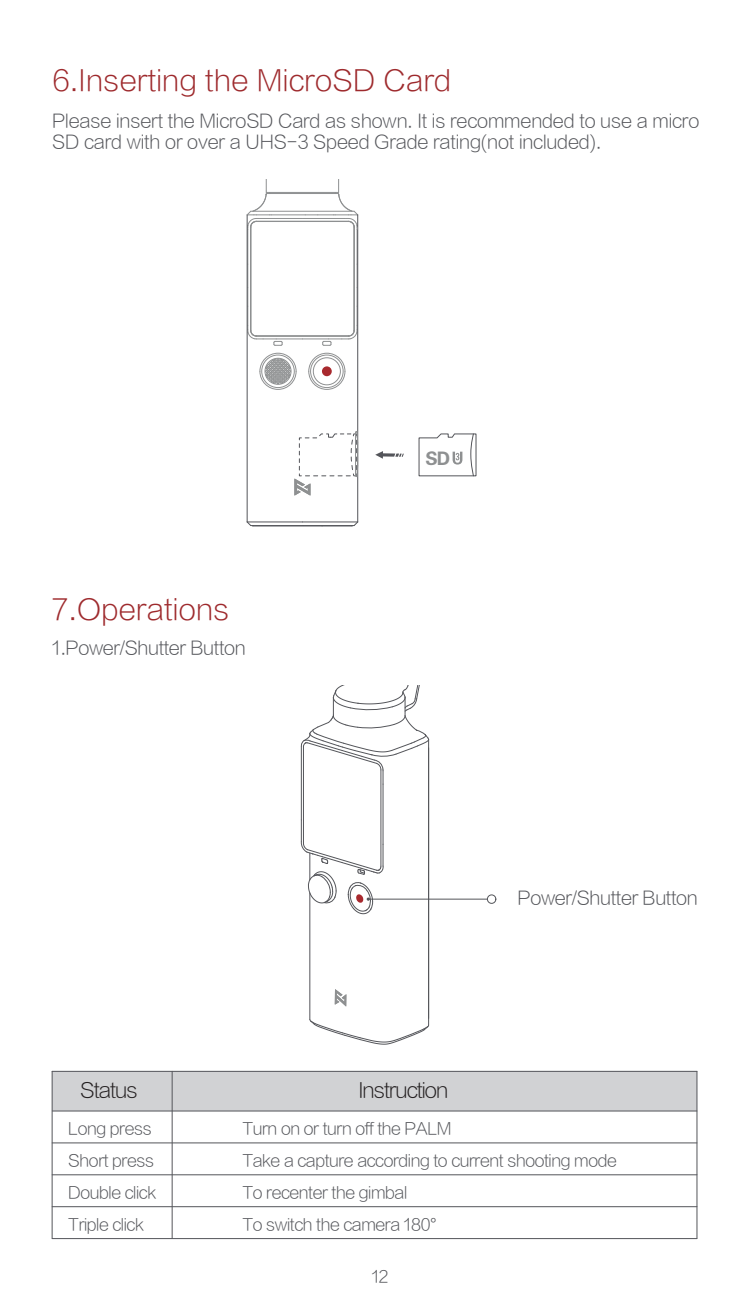
<style>
.page{position:relative;width:749px;height:1308px;background:#fff}
.page>*{position:absolute;margin:0;border:0;box-sizing:border-box;transform-origin:0 0}
.t1{font:28px "FZLTXHK GBK1 0";letter-spacing:.01em;color:#9e2a2d}
.t2{font:20px "FZLTXHK GBK1 0";letter-spacing:-.05em;color:#231f20}
.t3{font:18.4px "FZDHTJW GB1 0";color:#8e9091}
.t4{font:18px/21.6px "FZLTXHK GBK1 0";letter-spacing:-.01em;color:#54555a}
.t5{font:16px/32px "FZLTXHK GBK1 0";letter-spacing:-.025em;color:#54555a}
</style>
<div class="page">
<div style="left:52px;top:1071px;width:644px;height:39px;background:#d1d2d4"></div>
<div style="left:487px;top:894px;width:9px;height:9px;border:1px solid #54555a;border-radius:50%"></div>
<hr style="left:368px;top:898px;width:119px;height:1px;background:#54555a">
<svg style="left:334px;top:989px;width:12px;height:17px"></svg>
<hr style="left:382px;top:784px;width:1px;height:60px;background:#54555a">
<hr style="left:300px;top:746px;width:2px;height:74px;background:#54555a">
<hr style="left:300px;top:820px;width:2px;height:21px;background:#54555a">
<hr style="left:428px;top:747px;width:1px;height:271px;background:#54555a">
<hr style="left:380px;top:770px;width:1px;height:96px;background:#54555a">
<hr style="left:309px;top:892px;width:1px;height:127px;background:#54555a">
<hr style="left:303px;top:747px;width:1px;height:96px;background:#54555a">
<svg style="left:300px;top:686px;width:129px;height:98px"></svg>
<svg style="left:309px;top:1018px;width:120px;height:27px"></svg>
<svg style="left:300px;top:841px;width:83px;height:73px"></svg>
<svg style="left:355px;top:893px;width:8px;height:10px"></svg>
<hr style="left:52px;top:1070px;width:644px;height:2px;background:#54555a">
<hr style="left:52px;top:1110px;width:644px;height:1px;background:#54555a">
<hr style="left:52px;top:1142px;width:644px;height:1px;background:#54555a">
<hr style="left:52px;top:1174px;width:644px;height:1px;background:#54555a">
<hr style="left:52px;top:1205px;width:644px;height:2px;background:#54555a">
<hr style="left:52px;top:1237px;width:644px;height:2px;background:#54555a">
<hr style="left:51px;top:1071px;width:2px;height:167px;background:#54555a">
<hr style="left:171px;top:1071px;width:2px;height:167px;background:#54555a">
<hr style="left:696px;top:1071px;width:1px;height:167px;background:#54555a">
<svg style="left:375px;top:451px;width:29px;height:7px"></svg>
<hr style="left:356px;top:229px;width:1px;height:35px;background:#8e9091">
<svg style="left:308px;top:352px;width:37px;height:38px"></svg>
<div style="left:322px;top:366px;width:9px;height:10px;background:#a8292e;border-radius:50%"></div>
<div style="left:313px;top:357px;width:28px;height:28px;border:1px solid #8e9091;border-radius:50%"></div>
<div style="left:310px;top:354px;width:33px;height:34px;border:1px solid #8e9091;border-radius:50%"></div>
<hr style="left:357px;top:215px;width:1px;height:307px;background:#54555a">
<hr style="left:353px;top:227px;width:2px;height:103px;background:#8e9091">
<svg style="left:248px;top:264px;width:110px;height:82px"></svg>
<hr style="left:250px;top:227px;width:1px;height:103px;background:#8e9091">
<hr style="left:246px;top:215px;width:2px;height:307px;background:#54555a">
<svg style="left:259px;top:352px;width:38px;height:38px"></svg>
<svg style="left:246px;top:180px;width:113px;height:49px"></svg>
<svg style="left:246px;top:521px;width:7px;height:5px"></svg>
<hr style="left:302px;top:521px;width:55px;height:1px;background:#54555a">
<hr style="left:247px;top:521px;width:55px;height:1px;background:#54555a">
<hr style="left:253px;top:525px;width:50px;height:1px;background:#54555a">
<hr style="left:303px;top:525px;width:48px;height:1px;background:#54555a">
<svg style="left:351px;top:521px;width:8px;height:5px"></svg>
<svg style="left:418px;top:433px;width:58px;height:43px"></svg>
<svg style="left:294px;top:431px;width:64px;height:64px"></svg>
<h1 class="t1" style="left:53px;top:66px;width:400px">6.Inserting the MicroSD Card</h1>
<p class="t4" style="left:52px;top:110px;width:648px">Please insert the MicroSD Card as shown. It is recommended to use a micro<br>SD card with or over a UHS-3 Speed Grade rating(not included).</p>
<h1 class="t1" style="left:51px;top:594px;width:179px">7.Operations</h1>
<p class="t4" style="left:52px;top:637px;width:195px">1.Power/Shutter Button</p>
<p class="t2" style="left:80px;top:1080px;width:59px">Status</p>
<p class="t3" style="left:425px;top:448px;width:26px">SD</p>
<p class="t2" style="left:358px;top:1080px;width:91px">Instruction</p>
<p class="t4" style="left:517px;top:887px;width:182px">Power/Shutter Button</p>
<p class="t5" style="left:68px;top:1112px;width:85px">Long press</p>
<p class="t5" style="left:242px;top:1112px;width:376px">Turn on or turn off the PALM<br>Take a capture according to current shooting mode<br>To recenter the gimbal<br>To switch the camera 180°</p>
<p class="t5" style="left:68px;top:1144px;width:89px;text-align:justify">Short press Double click Triple click</p>
<p class="t5" style="left:372px;top:1260px;width:18px">12</p>
</div>
